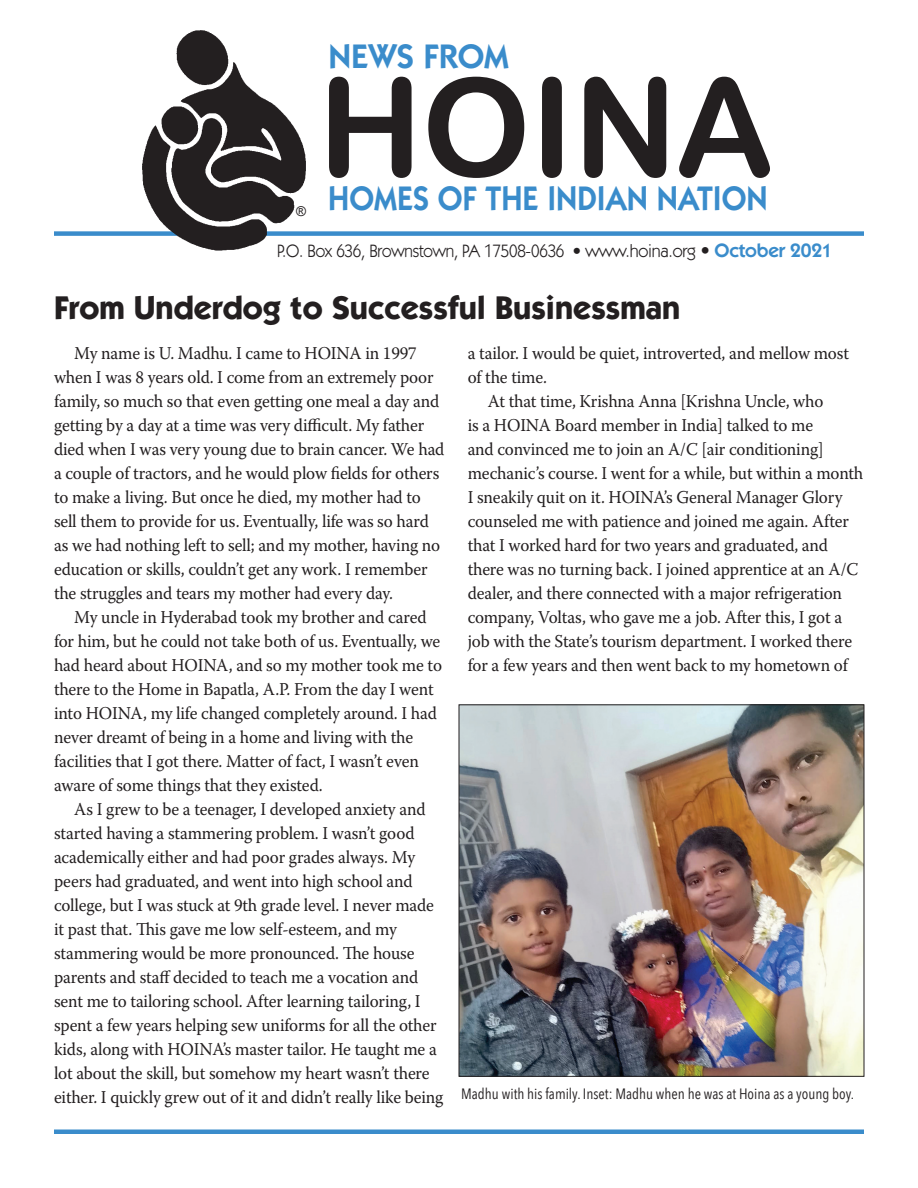
<style>
.page{position:relative;width:918px;height:1188px;background:#fff}
.page>*{position:absolute;margin:0;border:0;box-sizing:border-box;transform-origin:0 0}
.t1{font:136.8px "Arial Rounded MT Bold";color:#231f20}
.t2{font:600 34.2px "Itc Kabel";color:#3a8ccb;scale:.93 1}
.t3{font:600 34.2px "Itc Kabel";color:#3a8ccb}
.t4{font:700 33px "Itc Kabel";color:#231f20}
.t5{font:18px/24px "Warnock Pro";letter-spacing:-.01em;color:#231f20;scale:.95 1}
.t6{font:18px "Itc Kabel";letter-spacing:-.01em;color:#231f20;scale:.94 1}
.t7{font:15px "Avenir Next Condensed";color:#231f20}
.t8{font:13.5px "Arial";color:#231f20}
.s1{font-size:19.5px}
.s2{font-weight:600;font-size:19.5px;color:#3a8ccb}
</style>
<div class="page">
<div style="left:54px;top:231px;width:810px;height:5px;background:#3a8ccb"></div>
<img style="left:133px;top:30px;width:184px;height:221px">
<hr style="left:54px;top:1130px;width:810px;height:4px;background:#3a8ccb">
<img style="left:461px;top:706px;width:401px;height:369px">
<div style="left:459px;top:704px;width:405px;height:373px;border:1px solid #231f20"></div>
<p class="t3" style="left:328px;top:36px;width:182px">NEWS FROM</p>
<p class="t1" style="left:318px;top:47px;width:457px">HOINA</p>
<p class="t2" style="left:328px;top:179px;width:474px">HOMES OF THE INDIAN NATION</p>
<p class="t6" style="left:277px;top:240px;width:593px">P.O. Box 636, Brownstown, PA 17508-0636 • www.hoina.org <span class="s1">•</span> <span class="s2">October 2021</span></p>
<p class="t8" style="left:296px;top:203px;width:11px">®</p>
<p class="t4" style="left:54px;top:287px;width:628px">From Underdog to Successful Businessman</p>
<p class="t5" style="left:54px;top:341px;width:413px;text-indent:20px">My name is U. Madhu. I came to HOINA in 1997 when I was 8 years old. I come from an extremely poor family, so much so that even getting one meal a day and getting by a day at a time was very difficult. My father died when I was very young due to brain cancer. We had a couple of tractors, and he would plow fields for others to make a living. But once he died, my mother had to sell them to provide for us. Eventually, life was so hard as we had nothing left to sell; and my mother, having no education or skills, couldn’t get any work. I remember the struggles and tears my mother had every day.</p>
<p class="t5" style="left:54px;top:605px;width:410px;text-indent:20px">My uncle in Hyderabad took my brother and cared for him, but he could not take both of us. Eventually, we had heard about HOINA, and so my mother took me to there to the Home in Bapatla, A.P. From the day I went into HOINA, my life changed completely around. I had never dreamt of being in a home and living with the facilities that I got there. Matter of fact, I wasn’t even aware of some things that they existed.</p>
<p class="t5" style="left:54px;top:797px;width:412px;text-indent:20px">As I grew to be a teenager, I developed anxiety and started having a stammering problem. I wasn’t good academically either and had poor grades always. My peers had graduated, and went into high school and college, but I was stuck at 9th grade level. I never made it past that. This gave me low self-esteem, and my stammering would be more pronounced. The house parents and staff decided to teach me a vocation and sent me to tailoring school. After learning tailoring, I spent a few years helping sew uniforms for all the other kids, along with HOINA’s master tailor. He taught me a lot about the skill, but somehow my heart wasn’t there either. I quickly grew out of it and didn’t really like being</p>
<p class="t5" style="left:468px;top:341px;width:403px">a tailor. I would be quiet, introverted, and mellow most of the time.</p>
<p class="t5" style="left:468px;top:389px;width:418px;text-indent:20px">At that time, Krishna Anna [Krishna Uncle, who<br>is a HOINA Board member in India] talked to me<br>and convinced me to join an A/C [air conditioning] mechanic’s course. I went for a while, but within a month I sneakily quit on it. HOINA’s General Manager Glory counseled me with patience and joined me again. After that I worked hard for two years and graduated, and there was no turning back. I joined apprentice at an A/C dealer, and there connected with a major refrigeration company, Voltas, who gave me a job. After this, I got a job with the State’s tourism department. I worked there for a few years and then went back to my hometown of</p>
<p class="t7" style="left:461px;top:1081px;width:395px">Madhu with his family. Inset: Madhu when he was at Hoina as a young boy.</p>
</div>
